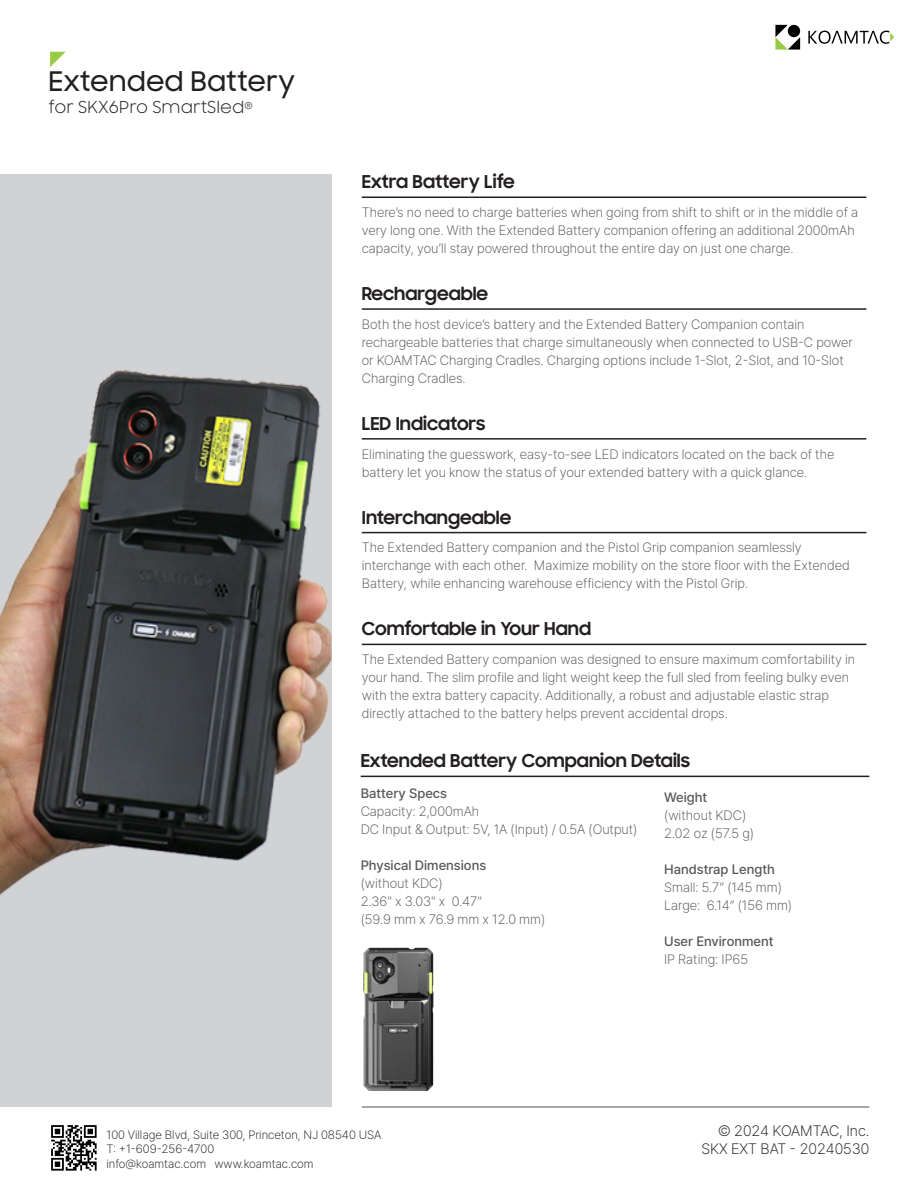
<style>
.page{position:relative;width:918px;height:1188px;background:#fff}
.page>*{position:absolute;margin:0;border:0;box-sizing:border-box;transform-origin:0 0}
.Product_Title{font:500 27px "Samsung Sharp Sans";color:#231f20}
.topic_heading{font:700 18px "Samsung Sharp Sans";color:#231f20}
.Tagline_Subtitle{font:16.5px "Samsung Sharp Sans";color:#231f20}
.t1{font:200 15px "Pretendard";color:#231f20}
.Body_Copy{font:200 13.5px/18px "Pretendard";color:#57585a}
.Body_Copy-2{font:500 13.5px "Pretendard";color:#57585a}
.t2{font:200 12px "Pretendard";color:#231f20}
</style>
<div class="page">
<div style="left:0;top:175px;width:332px;height:932px;background:#d1d2d4"></div>
<img style="left:0;top:370px;width:332px;height:525px">
<hr style="left:362px;top:1106px;width:507px;height:2px;background:#6c6d70">
<svg style="left:775px;top:25px;width:25px;height:25px"></svg>
<div style="left:788px;top:25px;width:12px;height:12px;background:#010000;border-radius:50%"></div>
<svg style="left:808px;top:31px;width:86px;height:13px"></svg>
<svg style="left:50px;top:52px;width:16px;height:15px"></svg>
<img style="left:51px;top:1125px;width:46px;height:46px">
<hr style="left:362px;top:197px;width:504px;height:1px;background:#231f20">
<hr style="left:362px;top:308px;width:504px;height:2px;background:#231f20">
<hr style="left:362px;top:438px;width:504px;height:2px;background:#231f20">
<hr style="left:362px;top:532px;width:504px;height:1px;background:#231f20">
<hr style="left:362px;top:644px;width:504px;height:1px;background:#231f20">
<hr style="left:361px;top:776px;width:508px;height:1px;background:#231f20">
<img style="left:363px;top:947px;width:71px;height:143px">
<p class="Product_Title" style="left:49px;top:62px;width:248px">Extended Battery</p>
<p class="Tagline_Subtitle" style="left:49px;top:96px;width:206px">for SKX6Pro SmartSled<sup>®</sup></p>
<p class="topic_heading" style="left:362px;top:168px;width:155px">Extra Battery Life</p>
<p class="Body_Copy" style="left:362px;top:203px;width:498px">There’s no need to charge batteries when going from shift to shift or in the middle of a very long one. With the Extended Battery companion offering an additional 2000mAh capacity, you’ll stay powered throughout the entire day on just one charge.</p>
<p class="topic_heading" style="left:362px;top:280px;width:128px">Rechargeable</p>
<p class="Body_Copy" style="left:362px;top:315px;width:492px">Both the host device’s battery and the Extended Battery Companion contain rechargeable batteries that charge simultaneously when connected to USB-C power or KOAMTAC Charging Cradles. Charging options include 1-Slot, 2-Slot, and 10-Slot Charging Cradles.</p>
<p class="topic_heading" style="left:362px;top:410px;width:125px">LED Indicators</p>
<p class="Body_Copy" style="left:362px;top:444px;width:474px">Eliminating the guesswork, easy-to-see LED indicators located on the back of the battery let you know the status of your extended battery with a quick glance.</p>
<p class="topic_heading" style="left:362px;top:504px;width:151px">Interchangeable</p>
<p class="Body_Copy" style="left:362px;top:538px;width:490px">The Extended Battery companion and the Pistol Grip companion seamlessly interchange with each other. Maximize mobility on the store floor with the Extended<br>Battery, while enhancing warehouse efficiency with the Pistol Grip.</p>
<p class="topic_heading" style="left:362px;top:616px;width:231px">Comfortable in Your Hand</p>
<p class="Body_Copy" style="left:362px;top:650px;width:495px">The Extended Battery companion was designed to ensure maximum comfortability in your hand. The slim profile and light weight keep the full sled from feeling bulky even with the extra battery capacity. Additionally, a robust and adjustable elastic strap directly attached to the battery helps prevent accidental drops.</p>
<p class="topic_heading" style="left:361px;top:747px;width:331px">Extended Battery Companion Details</p>
<p class="Body_Copy-2" style="left:361px;top:783px;width:88px">Battery Specs</p>
<p class="Body_Copy" style="left:361px;top:802px;width:120px">Capacity: 2,000mAh</p>
<p class="Body_Copy" style="left:361px;top:820px;width:278px">DC Input &amp; Output: 5V, 1A (Input) / 0.5A (Output)</p>
<p class="Body_Copy-2" style="left:361px;top:855px;width:127px">Physical Dimensions</p>
<p class="Body_Copy" style="left:361px;top:874px;width:84px">(without KDC)</p>
<p class="Body_Copy" style="left:361px;top:892px;width:123px">2.36" x 3.03" x 0.47"</p>
<p class="Body_Copy" style="left:361px;top:910px;width:186px">(59.9 mm x 76.9 mm x 12.0 mm)</p>
<p class="Body_Copy-2" style="left:664px;top:788px;width:45px">Weight</p>
<p class="Body_Copy" style="left:664px;top:806px;width:84px">(without KDC)</p>
<p class="Body_Copy" style="left:664px;top:824px;width:91px">2.02 oz (57.5 g)</p>
<p class="Body_Copy-2" style="left:664px;top:860px;width:112px">Handstrap Length</p>
<p class="Body_Copy" style="left:664px;top:878px;width:119px">Small: 5.7” (145 mm)</p>
<p class="Body_Copy" style="left:664px;top:896px;width:129px">Large: 6.14” (156 mm)</p>
<p class="Body_Copy-2" style="left:664px;top:932px;width:111px">User Environment</p>
<p class="Body_Copy" style="left:664px;top:950px;width:86px">IP Rating: IP65</p>
<p class="t2" style="left:106px;top:1126px;width:277px">100 Village Blvd, Suite 300, Princeton, NJ 08540 USA</p>
<p class="t2" style="left:106px;top:1141px;width:109px">T: +1-609-256-4700</p>
<p class="t2" style="left:106px;top:1155px;width:209px">info@koamtac.com www.koamtac.com</p>
<p class="t1" style="left:718px;top:1120px;width:153px">© 2024 KOAMTAC, Inc.</p>
<p class="t1" style="left:701px;top:1138px;width:169px">SKX EXT BAT - 20240530</p>
</div>
